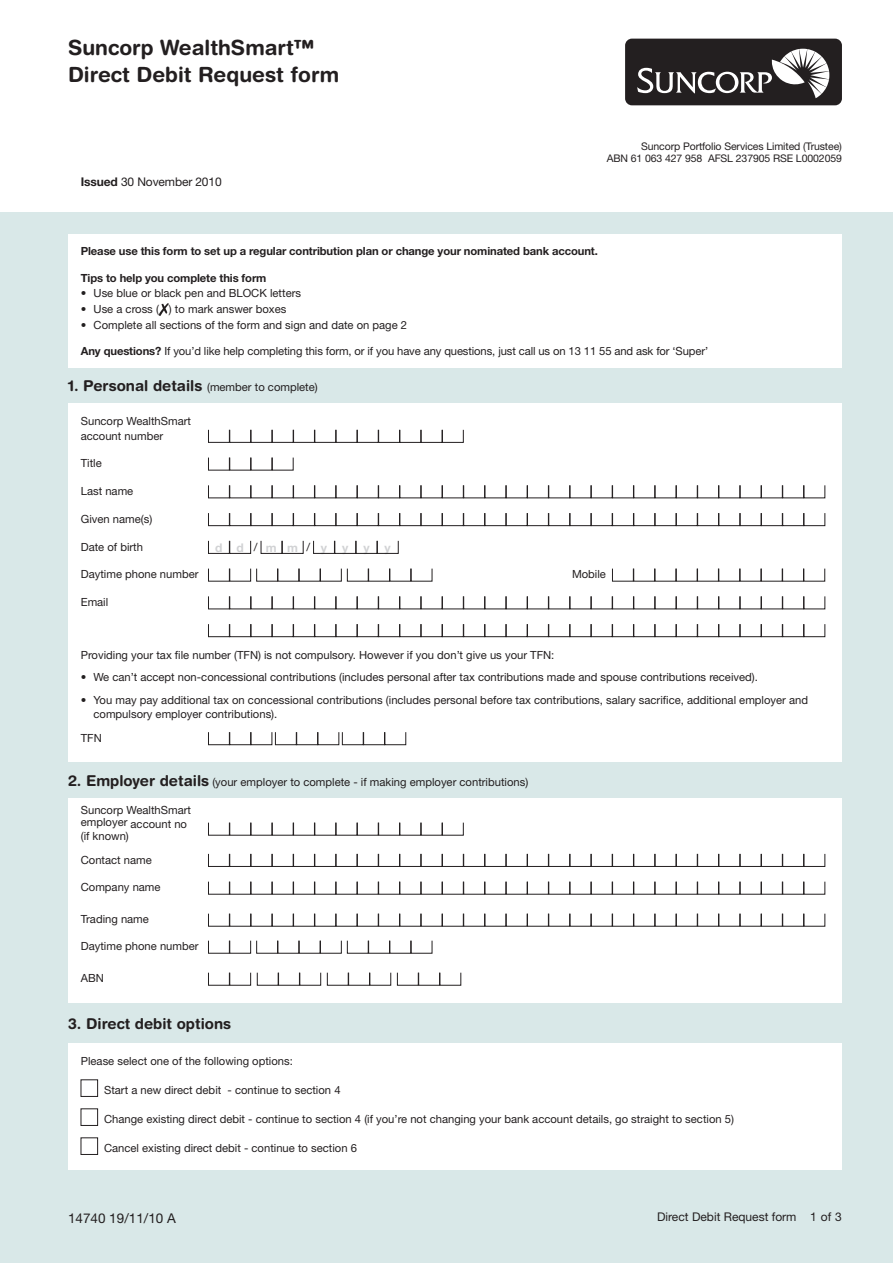
<style>
.page{position:relative;width:893px;height:1263px;background:#fff}
.page>*{position:absolute;margin:0;border:0;box-sizing:border-box;transform-origin:0 0}
.t1{font:700 21px/27px "Helvetica Rounded";color:#231f20}
.t2{font:700 15px "Helvetica Rounded";color:#231f20}
.t3{font:13.5px "Helvetica Neue";color:#231f20}
.t4{font:12px "Helvetica Neue";color:#231f20}
.t5{font:700 12px "Helvetica Neue";color:#d1d2d4}
.t6{font:11.25px/15px "Helvetica Neue";color:#231f20}
.t7{font:700 11.25px "Helvetica Neue";letter-spacing:-.01em;color:#231f20}
.t8{font:10.5px/12px "Helvetica Neue";letter-spacing:-.01em;color:#231f20;text-align:right}
.s1{font-weight:700}
.s2{font-family:"Helvetica Rounded";font-weight:700;font-size:15px}
.s3{font-weight:400;font-size:11.25px;color:#231f20}
</style>
<div class="page">
<div style="left:625px;top:39px;width:217px;height:66px;background:#231f20;border-radius:7px"></div>
<svg style="left:637px;top:49px;width:192px;height:49px"></svg>
<div style="left:0;top:213px;width:893px;height:1050px;background:#d9e8e8"></div>
<div style="left:68px;top:403px;width:774px;height:358px;background:#fff"></div>
<svg style="left:208px;top:429px;width:256px;height:14px"></svg>
<svg style="left:208px;top:457px;width:86px;height:13px"></svg>
<svg style="left:208px;top:485px;width:617px;height:13px"></svg>
<svg style="left:208px;top:513px;width:617px;height:13px"></svg>
<svg style="left:208px;top:540px;width:43px;height:14px"></svg>
<svg style="left:261px;top:540px;width:43px;height:14px"></svg>
<svg style="left:313px;top:540px;width:86px;height:14px"></svg>
<svg style="left:208px;top:568px;width:224px;height:13px"></svg>
<svg style="left:612px;top:568px;width:213px;height:13px"></svg>
<svg style="left:208px;top:596px;width:617px;height:13px"></svg>
<svg style="left:208px;top:624px;width:617px;height:13px"></svg>
<svg style="left:208px;top:732px;width:198px;height:13px"></svg>
<div style="left:68px;top:799px;width:774px;height:204px;background:#fff"></div>
<svg style="left:208px;top:822px;width:256px;height:13px"></svg>
<svg style="left:208px;top:853px;width:617px;height:14px"></svg>
<svg style="left:208px;top:881px;width:617px;height:13px"></svg>
<svg style="left:208px;top:913px;width:617px;height:13px"></svg>
<svg style="left:208px;top:940px;width:224px;height:13px"></svg>
<svg style="left:208px;top:972px;width:43px;height:13px"></svg>
<svg style="left:257px;top:972px;width:64px;height:13px"></svg>
<svg style="left:327px;top:972px;width:64px;height:13px"></svg>
<svg style="left:397px;top:972px;width:64px;height:13px"></svg>
<div style="left:68px;top:1043px;width:774px;height:127px;background:#fff"></div>
<div style="left:81px;top:1108px;width:17px;height:18px;border:1px solid #231f20"></div>
<div style="left:81px;top:1137px;width:17px;height:18px;border:1px solid #231f20"></div>
<div style="left:68px;top:234px;width:774px;height:134px;background:#fff"></div>
<svg style="left:159px;top:303px;width:10px;height:13px"></svg>
<h1 class="t1" style="left:68px;top:33px;width:273px">Suncorp WealthSmart™<br>Direct Debit Request form</h1>
<p class="t4" style="left:81px;top:175px;width:142px"><span class="s1">Issued</span> 30 November 2010</p>
<p class="t8" style="left:607px;top:140px;width:237px">Suncorp Portfolio Services Limited (Trustee)<br>ABN 61 063 427 958 AFSL 237905 RSE L0002059</p>
<p class="t7" style="left:81px;top:244px;width:519px">Please use this form to set up a regular contribution plan or change your nominated bank account.</p>
<p class="t7" style="left:81px;top:271px;width:187px">Tips to help you complete this form</p>
<p class="t6" style="left:81px;top:286px;width:222px">• Use blue or black pen and BLOCK letters</p>
<p class="t6" style="left:81px;top:301px;width:207px">• Use a cross ( ) to mark answer boxes</p>
<p class="t6" style="left:81px;top:317px;width:328px">• Complete all sections of the form and sign and date on page 2</p>
<p class="t6" style="left:81px;top:343px;width:629px"><span class="s1">Any questions?</span> If you’d like help completing this form, or if you have any questions, just call us on 13 11 55 and ask for ‘Super’</p>
<p class="t6" style="left:68px;top:379px;width:251px"><span class="s2">1. Personal details</span> (member to complete)</p>
<p class="t6" style="left:81px;top:413px;width:112px">Suncorp WealthSmart account number</p>
<p class="t6" style="left:81px;top:456px;width:23px">Title</p>
<p class="t6" style="left:81px;top:483px;width:54px">Last name</p>
<p class="t6" style="left:81px;top:511px;width:73px">Given name(s)</p>
<p class="t6" style="left:81px;top:539px;width:64px">Date of birth</p>
<p class="t5" style="left:215px;top:540px;width:113px">d d<span class="s3">/</span> mm<span class="s3">/</span>y</p>
<p class="t5" style="left:342px;top:540px;width:8px">y</p>
<p class="t5" style="left:363px;top:540px;width:8px">y</p>
<p class="t5" style="left:385px;top:540px;width:8px">y</p>
<p class="t6" style="left:81px;top:567px;width:119px">Daytime phone number</p>
<p class="t6" style="left:572px;top:567px;width:35px">Mobile</p>
<p class="t6" style="left:81px;top:594px;width:29px">Email</p>
<p class="t6" style="left:81px;top:647px;width:475px">Providing your tax file number (TFN) is not compulsory. However if you don’t give us your TFN:</p>
<p class="t6" style="left:81px;top:670px;width:679px">• We can’t accept non-concessional contributions (includes personal after tax contributions made and spouse contributions received).</p>
<p class="t6" style="left:94px;top:693px;width:716px;line-height:14.2px;text-indent:-13px">• You may pay additional tax on concessional contributions (includes personal before tax contributions, salary sacrifice, additional employer and compulsory employer contributions).</p>
<p class="t6" style="left:81px;top:730px;width:23px">TFN</p>
<p class="t6" style="left:68px;top:774px;width:462px"><span class="s2">2. Employer details</span> (your employer to complete - if making employer contributions)</p>
<p class="t6" style="left:81px;top:803px;width:112px;line-height:13.5px">Suncorp WealthSmart employer account no</p>
<p class="t6" style="left:81px;top:824px;width:73px;line-height:23.7px">(if known)<br>Contact name</p>
<p class="t6" style="left:81px;top:880px;width:81px">Company name</p>
<p class="t6" style="left:81px;top:912px;width:70px">Trading name</p>
<p class="t6" style="left:81px;top:939px;width:119px">Daytime phone number</p>
<p class="t6" style="left:81px;top:971px;width:25px">ABN</p>
<h2 class="t2" style="left:68px;top:1015px;width:165px">3. Direct debit options</h2>
<p class="t6" style="left:81px;top:1053px;width:214px">Please select one of the following options:</p>
<p class="t6" style="left:104px;top:1082px;width:238px">Start a new direct debit - continue to section 4</p>
<p class="t6" style="left:104px;top:1111px;width:631px">Change existing direct debit - continue to section 4 (if you’re not changing your bank account details, go straight to section 5)</p>
<p class="t6" style="left:104px;top:1140px;width:254px">Cancel existing direct debit - continue to section 6</p>
<p class="t3" style="left:68px;top:1210px;width:109px">14740 19/11/10 A</p>
<p class="t4" style="left:657px;top:1210px;width:186px">Direct Debit Request form 1 of 3</p>
</div>
